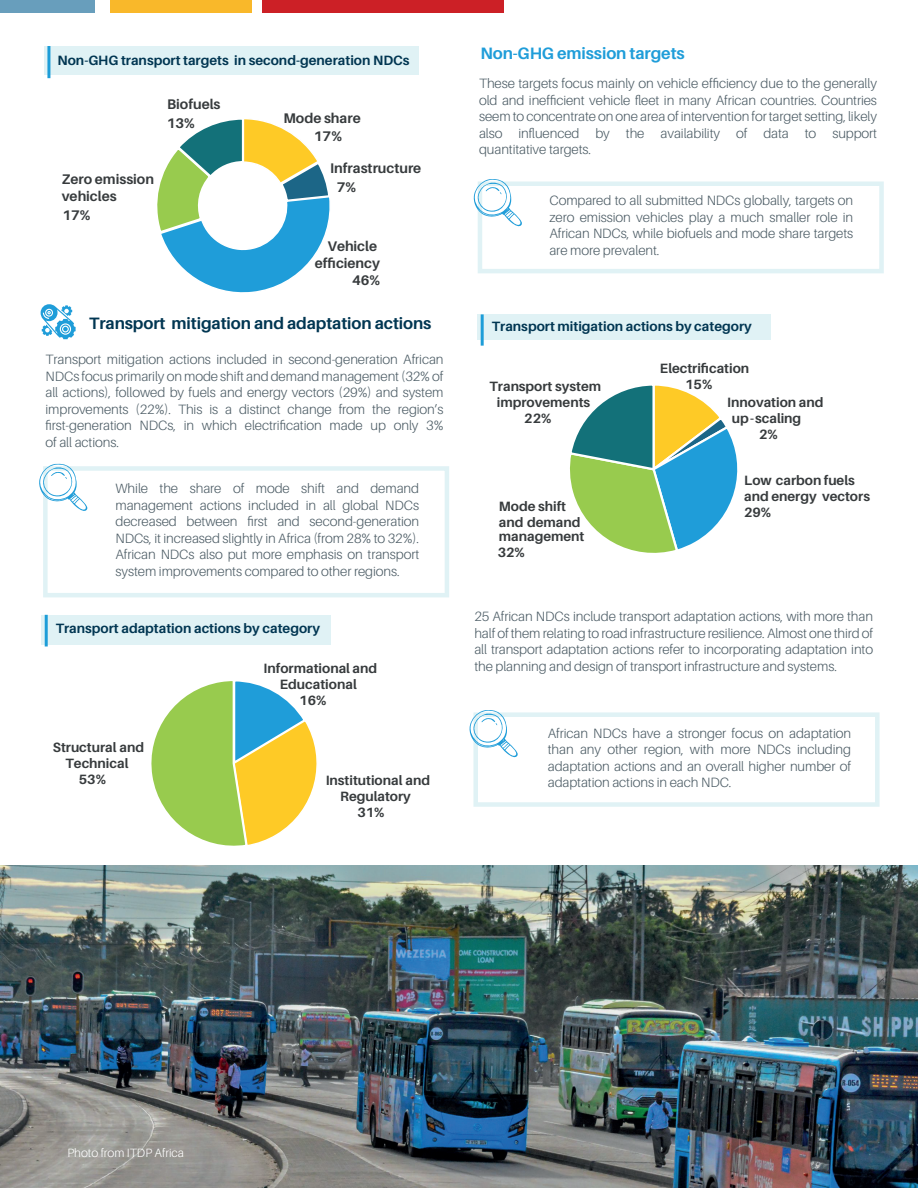
<style>
.page{position:relative;width:918px;height:1188px;background:#fff}
.page>*{position:absolute;margin:0;border:0;box-sizing:border-box;transform-origin:0 0}
.t1{font:700 16.5px "Aileron";letter-spacing:-.005em;color:#013652}
.t2{font:700 16.5px "Aileron";letter-spacing:-.005em;color:#1f9dd9}
.t3{font:700 13.95px/16.8px "Aileron";color:#373b3d}
.t4{font:300 13.5px/16.5px "Aileron";letter-spacing:-.005em;color:#4c5c65;text-align:justify}
.t5{font:700 13.5px/16px "Aileron";color:#373b3d}
.t6{font:700 13.5px "Aileron";color:#013652}
.t7{font:300 12px "Aileron";color:#fff}
</style>
<div class="page">
<div style="left:0;top:1px;width:95px;height:12px;background:#689ebc"></div>
<div style="left:110px;top:1px;width:141px;height:12px;background:#f9b82a"></div>
<div style="left:262px;top:1px;width:241px;height:12px;background:#cc2026"></div>
<div style="left:44px;top:46px;width:375px;height:29px;background:#e0f2f5"></div>
<hr style="left:47px;top:46px;width:3px;height:32px;background:#1d9dd8">
<svg style="left:157px;top:119px;width:173px;height:174px"></svg>
<div style="left:477px;top:315px;width:294px;height:25px;background:#e0f2f5"></div>
<hr style="left:481px;top:314px;width:3px;height:32px;background:#1d9dd8">
<svg style="left:570px;top:385px;width:168px;height:168px"></svg>
<div style="left:41px;top:615px;width:289px;height:29px;background:#e0f2f5"></div>
<hr style="left:45px;top:615px;width:3px;height:31px;background:#1d9dd8">
<svg style="left:151px;top:681px;width:166px;height:165px"></svg>
<svg style="left:41px;top:304px;width:35px;height:35px"></svg>
<div style="left:473px;top:712px;width:407px;height:95px;border:4px solid #e0f2f5"></div>
<svg style="left:469px;top:710px;width:50px;height:49px"></svg>
<div style="left:43px;top:466px;width:406px;height:131px;border:4px solid #e0f2f5"></div>
<svg style="left:39px;top:464px;width:49px;height:48px"></svg>
<div style="left:478px;top:181px;width:406px;height:92px;border:4px solid #e0f2f5"></div>
<svg style="left:473px;top:179px;width:50px;height:49px"></svg>
<img style="left:0;top:866px;width:918px;height:322px">
<p class="t6" style="left:58px;top:53px;width:354px">Non-GHG transport targets in second-generation NDCs</p>
<p class="t3" style="left:167px;top:95px;width:55px;line-height:18.6px">Biofuels<br>13%</p>
<p class="t3" style="left:62px;top:171px;width:94px">Zero emission vehicles</p>
<p class="t3" style="left:62px;top:206px;width:30px">17%</p>
<p class="t3" style="left:314px;top:110px;width:48px;line-height:17.9px;text-indent:-31px">Mode share<br>17%</p>
<p class="t3" style="left:337px;top:160px;width:86px;line-height:18.1px;text-indent:-7px">Infrastructure<br>7%</p>
<p class="t3" style="left:315px;top:238px;width:67px;text-align:right">Vehicle efficiency<br>46%</p>
<p class="t1" style="left:89px;top:314px;width:344px">Transport mitigation and adaptation actions</p>
<p class="t4" style="left:46px;top:352px;width:400px">Transport mitigation actions included in second-generation African NDCs focus primarily on mode shift and demand management (32% of all actions), followed by fuels and energy vectors (29%) and system improvements (22%). This is a distinct change from the region’s first-generation NDCs, in which electrification made up only 3% of all actions.</p>
<p class="t4" style="left:116px;top:481px;width:305px">While the share of mode shift and demand management actions included in all global NDCs decreased between first and second-generation NDCs, it increased slightly in Africa (from 28% to 32%).<br>African NDCs also put more emphasis on transport system improvements compared to other regions.</p>
<p class="t6" style="left:56px;top:621px;width:266px">Transport adaptation actions by category</p>
<p class="t5" style="left:263px;top:661px;width:115px">Informational and</p>
<p class="t5" style="left:280px;top:676px;width:78px">Educational</p>
<p class="t5" style="left:299px;top:692px;width:29px">16%</p>
<p class="t5" style="left:53px;top:739px;width:93px">Structural and</p>
<p class="t5" style="left:65px;top:755px;width:65px">Technical</p>
<p class="t5" style="left:79px;top:771px;width:29px">53%</p>
<p class="t5" style="left:326px;top:773px;width:106px">Institutional and</p>
<p class="t5" style="left:340px;top:788px;width:72px">Regulatory</p>
<p class="t5" style="left:357px;top:804px;width:29px">31%</p>
<p class="t2" style="left:480px;top:44px;width:206px">Non-GHG emission targets</p>
<p class="t4" style="left:479px;top:75px;width:400px">These targets focus mainly on vehicle efficiency due to the generally old and inefficient vehicle fleet in many African countries. Countries seem to concentrate on one area of intervention for target setting, likely also influenced by the availability of data to support quantitative targets.</p>
<p class="t4" style="left:549px;top:193px;width:305px">Compared to all submitted NDCs globally, targets on zero emission vehicles play a much smaller role in African NDCs, while biofuels and mode share targets are more prevalent.</p>
<p class="t6" style="left:492px;top:319px;width:261px">Transport mitigation actions by category</p>
<p class="t5" style="left:685px;top:361px;width:66px;text-indent:-25px">Electrification<br>15%</p>
<p class="t5" style="left:727px;top:394px;width:98px">Innovation and</p>
<p class="t5" style="left:732px;top:410px;width:71px">up-scaling</p>
<p class="t5" style="left:759px;top:426px;width:20px">2%</p>
<p class="t5" style="left:744px;top:472px;width:112px">Low carbon fuels</p>
<p class="t5" style="left:744px;top:505px;width:29px">29%</p>
<p class="t5" style="left:489px;top:378px;width:113px">Transport system</p>
<p class="t5" style="left:497px;top:394px;width:95px">improvements</p>
<p class="t5" style="left:524px;top:410px;width:29px">22%</p>
<p class="t5" style="left:744px;top:488px;width:127px">and energy vectors</p>
<p class="t5" style="left:499px;top:498px;width:83px">Mode shift and demand</p>
<p class="t5" style="left:498px;top:529px;width:88px">management<br>32%</p>
<p class="t4" style="left:474px;top:608px;width:400px">25 African NDCs include transport adaptation actions, with more than half of them relating to road infrastructure resilience. Almost one third of all transport adaptation actions refer to incorporating adaptation into the planning and design of transport infrastructure and systems.</p>
<p class="t4" style="left:548px;top:725px;width:305px">African NDCs have a stronger focus on adaptation than any other region, with more NDCs including adaptation actions and an overall higher number of adaptation actions in each NDC.</p>
<p class="t7" style="left:67px;top:1146px;width:118px">Photo from ITDP Africa</p>
</div>
